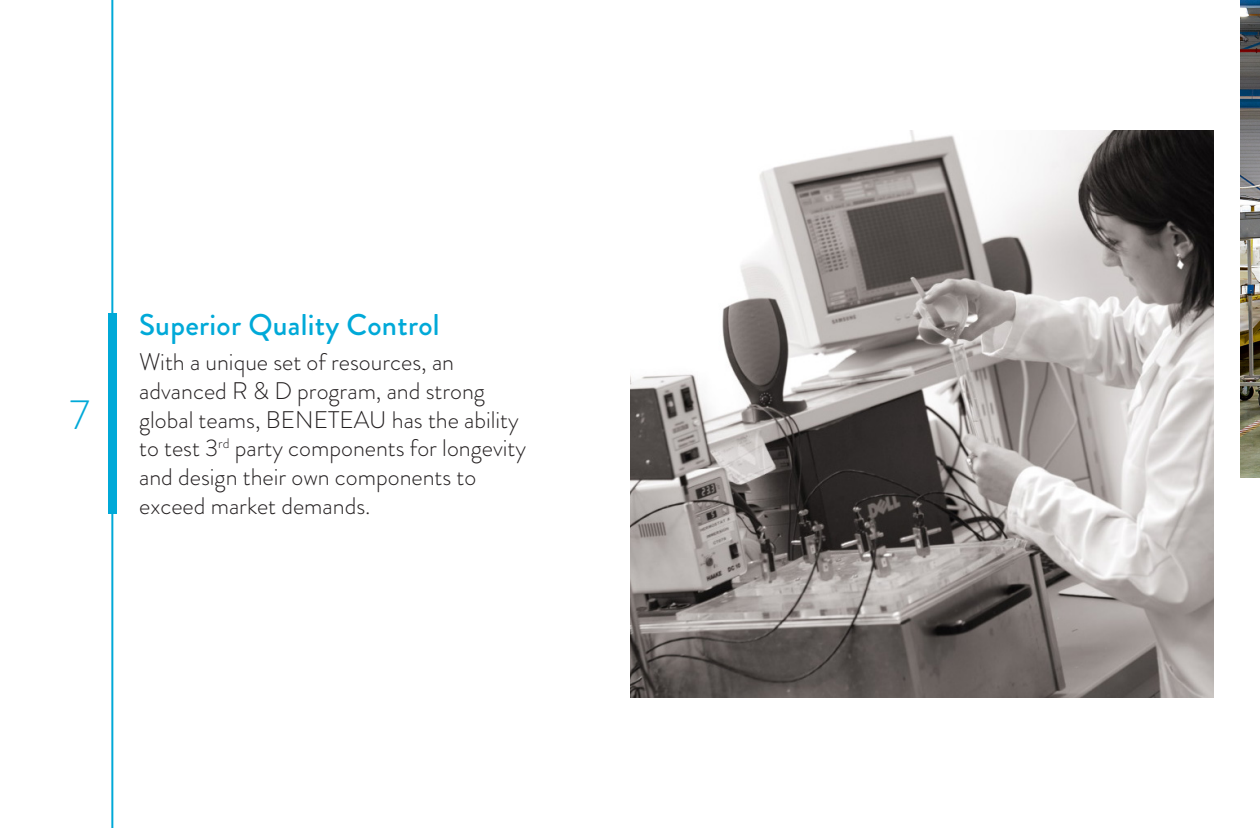
<style>
.page{position:relative;width:1260px;height:828px;background:#fff}
.page>*{position:absolute;margin:0;border:0;box-sizing:border-box;transform-origin:0 0}
.t1{font:300 42px "Brandon Grotesque";color:#00a9d8}
.t2{font:500 30px "Brandon Grotesque";letter-spacing:.01em;color:#00a9d8}
.t3{font:300 24px/28.8px "Brandon Grotesque";color:#231f20}
</style>
<div class="page">
<img style="left:1241px;top:0;width:19px;height:477px">
<hr style="left:111px;top:0;width:2px;height:828px;background:#00a9d8">
<div style="left:108px;top:314px;width:9px;height:200px;background:#00a9d8"></div>
<img style="left:630px;top:131px;width:584px;height:566px">
<h1 class="t1" style="left:70px;top:399px;width:21px">7</h1>
<p class="t2" style="left:139px;top:314px;width:302px">Superior Quality Control</p>
<p class="t3" style="left:139px;top:351px;width:388px">With a unique set of resources, an advanced R &amp; D program, and strong global teams, BENETEAU has the ability to test 3<sup>rd</sup> party components for longevity and design their own components to exceed market demands.</p>
</div>
